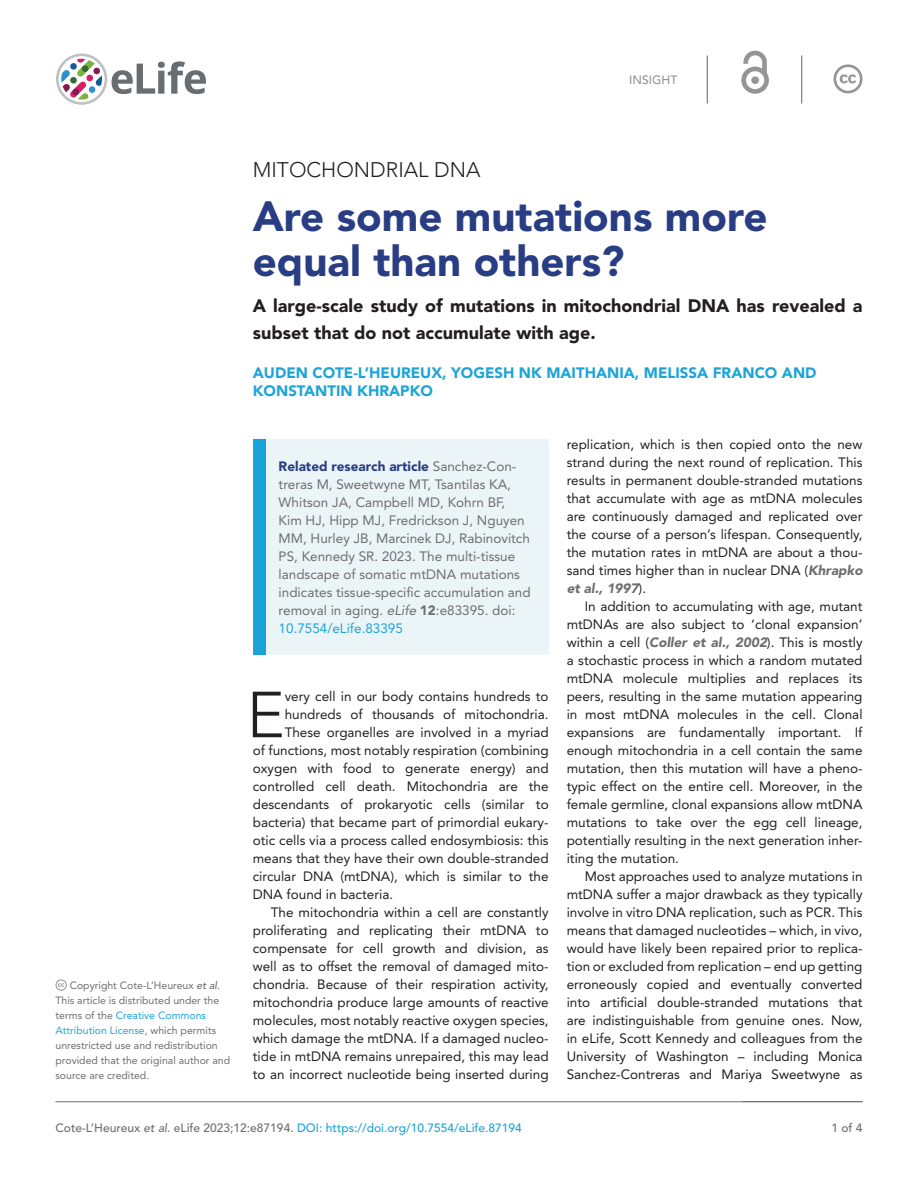
<style>
.page{position:relative;width:918px;height:1188px;background:#fff}
.page>*{position:absolute;margin:0;border:0;box-sizing:border-box;transform-origin:0 0}
.t1{font:300 64.35px "Avenir LT Std";color:#231f20}
.t2{font:900 42px/45px "Avenir LT Std";color:#283d84}
.t3{font:300 21px "Avenir LT Std";color:#231f20}
.t4{font:900 18px/27px "Avenir LT Std";color:#231f20}
.t5{font:900 15px/18px "Avenir LT Std";color:#1ea4d7}
.t6{font:13.5px/18px "Avenir LT Std";color:#231f20;text-align:justify}
.t7{font:13.5px/18px "Avenir LT Std";color:#6e6e70}
.t8{font:500 12px "Avenir LT Std";color:#1ea4d7}
.t9{font:500 12px "Avenir LT Std";color:#939596}
.t10{font:500 12px "Avenir LT Std";color:#6e6e70}
.t11{font:10.5px/15px "Avenir LT Std";color:#6e6d70}
.s1{font-weight:500;font-style:italic}
.s2{color:#1ea4d7}
.s3{font-weight:900;color:#283d84}
.s4{font-style:italic}
.s5{font-weight:900}
.s6{font-weight:900;font-style:italic;color:#6e6e70}
.s7{color:#6e6e70}
.s8{font-style:italic;color:#6e6e70}
</style>
<div class="page">
<svg style="left:741px;top:51px;width:28px;height:43px"></svg>
<svg style="left:834px;top:64px;width:28px;height:29px"></svg>
<hr style="left:707px;top:56px;width:1px;height:48px;background:#636366">
<hr style="left:802px;top:56px;width:1px;height:48px;background:#636366">
<svg style="left:56px;top:54px;width:150px;height:51px"></svg>
<hr style="left:56px;top:1101px;width:806px;height:1px;background:#6e6e70">
<svg style="left:56px;top:979px;width:11px;height:12px"></svg>
<div style="left:253px;top:439px;width:296px;height:216px;background:#ebf4f7"></div>
<div style="left:253px;top:439px;width:12px;height:216px;background:#1aa3d8"></div>
<p class="t9" style="left:629px;top:73px;width:50px">INSIGHT</p>
<p class="t11" style="left:56px;top:978px;width:176px;text-indent:14px">Copyright Cote-L’Heureux <span class="s1">et al</span>.<br>This article is distributed under the terms of the <span class="s2">Creative Commons Attribution License</span>, which permits unrestricted use and redistribution provided that the original author and source are credited.</p>
<h3 class="t3" style="left:253px;top:157px;width:229px">MITOCHONDRIAL DNA</h3>
<h2 class="t2" style="left:253px;top:193px;width:516px">Are some mutations more equal than others?</h2>
<h3 class="t4" style="left:253px;top:292px;width:611px">A large-scale study of mutations in mitochondrial DNA has revealed a subset that do not accumulate with age.</h3>
<p class="t5" style="left:253px;top:363px;width:565px">AUDEN COTE-L’HEUREUX, YOGESH NK MAITHANIA, MELISSA FRANCO AND<br>KONSTANTIN KHRAPKO</p>
<p class="t7" style="left:279px;top:457px;width:254px"><span class="s3">Related research article</span> Sanchez-Con&shy;treras M, Sweetwyne MT, Tsantilas KA, Whitson JA, Campbell MD, Kohrn BF, Kim HJ, Hipp MJ, Fredrickson J, Nguyen MM, Hurley JB, Marcinek DJ, Rabinovitch PS, Kennedy SR. 2023. The multi-tissue landscape of somatic mtDNA mutations indicates tissue-specific accumulation and removal in aging. <span class="s4">eLife</span> <span class="s5">12</span>:e83395. doi:<br><span class="s2">10.7554/eLife.83395</span></p>
<h1 class="t1" style="left:247px;top:677px;width:40px">E</h1>
<p class="t6" style="left:285px;top:688px;width:265px">very cell in our body contains hundreds to</p>
<p class="t6" style="left:285px;top:706px;width:265px">hundreds of thousands of mitochondria.</p>
<p class="t6" style="left:285px;top:724px;width:265px">These organelles are involved in a myriad</p>
<p class="t6" style="left:253px;top:742px;width:297px">of functions, most notably respiration (combining</p>
<p class="t6" style="left:253px;top:760px;width:297px">oxygen with food to generate energy) and</p>
<p class="t6" style="left:253px;top:778px;width:297px">controlled cell death. Mitochondria are the</p>
<p class="t6" style="left:253px;top:796px;width:297px">descendants of prokaryotic cells (similar to</p>
<p class="t6" style="left:253px;top:814px;width:297px">bacteria) that became part of primordial eukary-</p>
<p class="t6" style="left:253px;top:832px;width:297px">otic cells via a process called endosymbiosis: this</p>
<p class="t6" style="left:253px;top:850px;width:297px">means that they have their own double-stranded</p>
<p class="t6" style="left:253px;top:868px;width:297px">circular DNA (mtDNA), which is similar to the</p>
<p class="t6" style="left:253px;top:886px;width:142px">DNA found in bacteria.</p>
<p class="t6" style="left:271px;top:904px;width:279px">The mitochondria within a cell are constantly</p>
<p class="t6" style="left:253px;top:922px;width:297px">proliferating and replicating their mtDNA to</p>
<p class="t6" style="left:253px;top:940px;width:297px">compensate for cell growth and division, as</p>
<p class="t6" style="left:253px;top:958px;width:297px">well as to offset the removal of damaged mito-</p>
<p class="t6" style="left:253px;top:976px;width:297px">chondria. Because of their respiration activity,</p>
<p class="t6" style="left:253px;top:994px;width:297px">mitochondria produce large amounts of reactive</p>
<p class="t6" style="left:253px;top:1012px;width:297px">molecules, most notably reactive oxygen species,</p>
<p class="t6" style="left:253px;top:1030px;width:297px">which damage the mtDNA. If a damaged nucleo-</p>
<p class="t6" style="left:253px;top:1048px;width:297px">tide in mtDNA remains unrepaired, this may lead</p>
<p class="t6" style="left:253px;top:1066px;width:297px">to an incorrect nucleotide being inserted during</p>
<p class="t6" style="left:567px;top:436px;width:297px">replication, which is then copied onto the new strand during the next round of replication. This results in permanent double-stranded mutations that accumulate with age as mtDNA molecules are continuously damaged and replicated over the course of a person’s lifespan. Consequently, the mutation rates in mtDNA are about a thou&shy;sand times higher than in nuclear DNA (<span class="s6">Khrapko et al., 1997</span>).</p>
<p class="t6" style="left:567px;top:598px;width:297px;text-indent:18px">In addition to accumulating with age, mutant mtDNAs are also subject to ‘clonal expansion’ within a cell (<span class="s6">Coller et al., 2002</span>). This is mostly a stochastic process in which a random mutated mtDNA molecule multiplies and replaces its peers, resulting in the same mutation appearing in most mtDNA molecules in the cell. Clonal expansions are fundamentally important. If enough mitochondria in a cell contain the same mutation, then this mutation will have a pheno&shy;typic effect on the entire cell. Moreover, in the female germline, clonal expansions allow mtDNA mutations to take over the egg cell lineage, potentially resulting in the next generation inher&shy;iting the mutation.</p>
<p class="t6" style="left:567px;top:868px;width:297px;text-indent:18px">Most approaches used to analyze mutations in mtDNA suffer a major drawback as they typically involve in vitro DNA replication, such as PCR. This means that damaged nucleotides – which, in vivo, would have likely been repaired prior to replica&shy;tion or excluded from replication – end up getting erroneously copied and eventually converted into artificial double-stranded mutations that are indistinguishable from genuine ones. Now, in eLife, Scott Kennedy and colleagues from the University of Washington – including Monica Sanchez-Contreras and Mariya Sweetwyne as</p>
<p class="t8" style="left:56px;top:1121px;width:468px"><span class="s7">Cote-L’Heureux</span> <span class="s8">et al</span><span class="s7">. eLife 2023;12:e87194.</span> DOI: https://doi.org/10.7554/eLife.87194</p>
<p class="t10" style="left:831px;top:1121px;width:33px">1 of 4</p>
</div>
